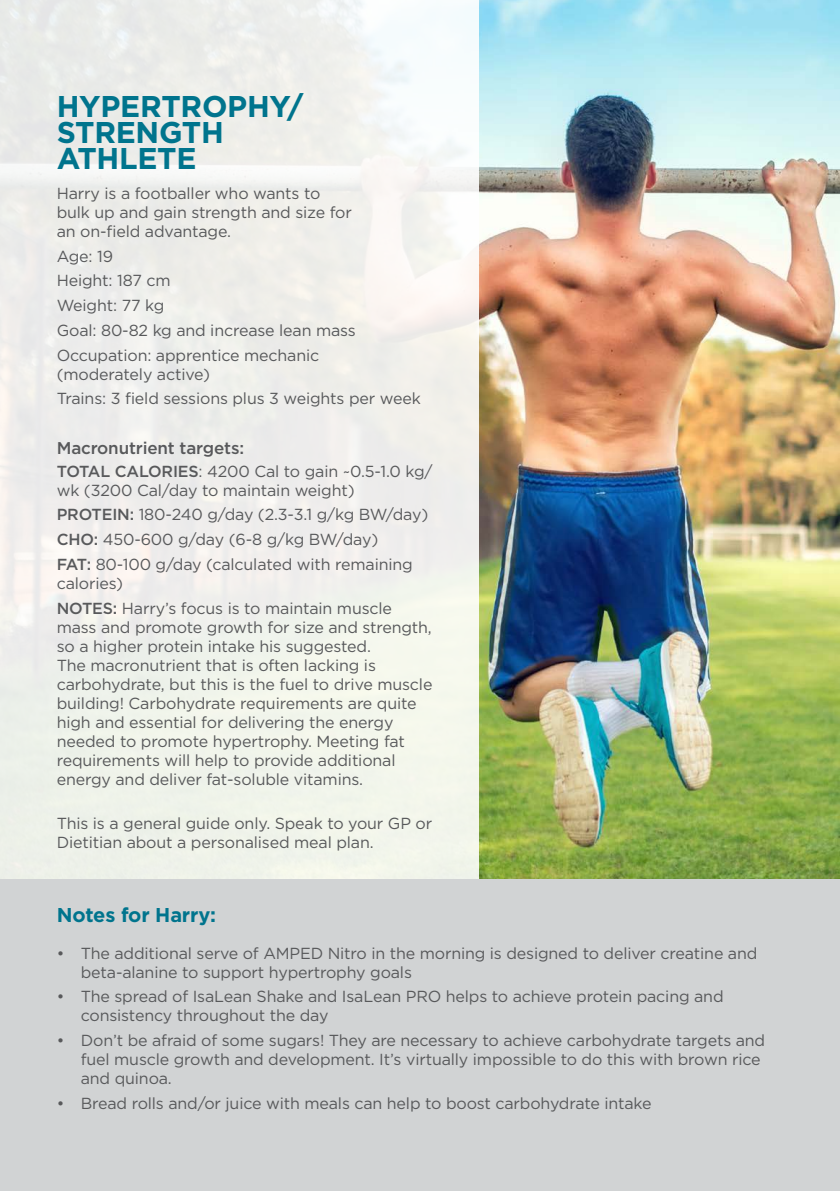
<style>
.page{position:relative;width:840px;height:1191px;background:#fff}
.page>*{position:absolute;margin:0;border:0;box-sizing:border-box;transform-origin:0 0}
.t1{font:700 30px/26px "Gotham";letter-spacing:-.01em;color:#00748d}
.t2{font:700 20px "Gotham";letter-spacing:-.01em;color:#00748d}
.t3{font:500 17px "Gotham";letter-spacing:-.01em;color:#58595b}
.t4{font:16px/19px "Gotham";letter-spacing:-.01em;color:#58595b}
.s1{font-weight:500}
</style>
<div class="page">
<img style="left:478px;top:0;width:361px;height:879px">
<svg style="left:0;top:0;width:478px;height:879px;background:#f0f0ec"></svg>
<div style="left:0;top:879px;width:839px;height:312px;background:#d1d3d4"></div>
<h1 class="t1" style="left:57px;top:93px;width:248px">HYPERTROPHY/<br>STRENGTH<br>ATHLETE</h1>
<p class="t4" style="left:57px;top:184px;width:296px">Harry is a footballer who wants to bulk up and gain strength and size for an on-field advantage.</p>
<p class="t4" style="left:57px;top:243px;width:300px;line-height:24.6px">Age: 19<br>Height: 187 cm<br>Weight: 77 kg<br>Goal: 80-82 kg and increase lean mass<br>Occupation: apprentice mechanic</p>
<p class="t4" style="left:57px;top:361px;width:365px;line-height:24.6px">(moderately active)<br>Trains: 3 field sessions plus 3 weights per week</p>
<p class="t3" style="left:57px;top:436px;width:189px">Macronutrient targets:</p>
<p class="t4" style="left:57px;top:461px;width:377px"><span class="s1">TOTAL CALORIES</span>: 4200 Cal to gain ~0.5-1.0 kg/ wk (3200 Cal/day to maintain weight)</p>
<p class="t4" style="left:57px;top:502px;width:373px;line-height:24.6px"><span class="s1">PROTEIN:</span> 180-240 g/day (2.3-3.1 g/kg BW/day)<br><span class="s1">CHO:</span> 450-600 g/day (6-8 g/kg BW/day)<br><span class="s1">FAT:</span> 80-100 g/day (calculated with remaining</p>
<p class="t4" style="left:57px;top:570px;width:336px;line-height:24.6px">calories)<br><span class="s1">NOTES:</span> Harry’s focus is to maintain muscle</p>
<p class="t4" style="left:57px;top:617px;width:377px">mass and promote growth for size and strength, so a higher protein intake his suggested.<br>The macronutrient that is often lacking is carbohydrate, but this is the fuel to drive muscle building! Carbohydrate requirements are quite high and essential for delivering the energy needed to promote hypertrophy. Meeting fat requirements will help to provide additional energy and deliver fat-soluble vitamins.</p>
<p class="t4" style="left:57px;top:813px;width:377px">This is a general guide only. Speak to your GP or<br>Dietitian about a personalised meal plan.</p>
<p class="t2" style="left:57px;top:901px;width:161px">Notes for Harry:</p>
<p class="t4" style="left:81px;top:943px;width:677px;text-indent:-24px">• The additional serve of AMPED Nitro in the morning is designed to deliver creatine and beta-alanine to support hypertrophy goals</p>
<p class="t4" style="left:81px;top:986px;width:644px;text-indent:-24px">• The spread of IsaLean Shake and IsaLean PRO helps to achieve protein pacing and consistency throughout the day</p>
<p class="t4" style="left:81px;top:1030px;width:685px;text-indent:-24px">• Don’t be afraid of some sugars! They are necessary to achieve carbohydrate targets and fuel muscle growth and development. It’s virtually impossible to do this with brown rice and quinoa.</p>
<p class="t4" style="left:57px;top:1093px;width:596px">• Bread rolls and/or juice with meals can help to boost carbohydrate intake</p>
</div>
